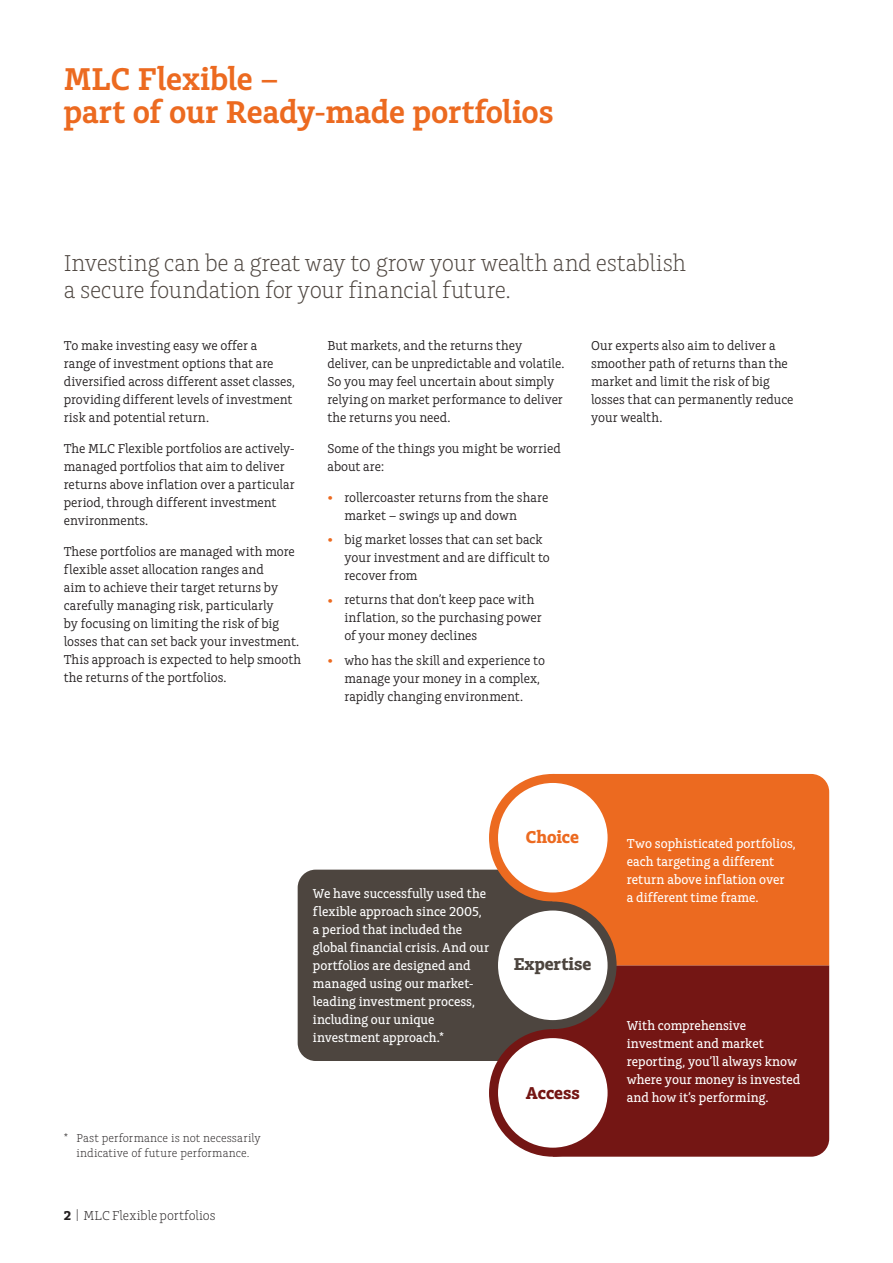
<style>
.page{position:relative;width:893px;height:1263px;background:#fff}
.page>*{position:absolute;margin:0;border:0;box-sizing:border-box;transform-origin:0 0}
.t1{font:600 33px/33px "Charlie Std";letter-spacing:-.005em;color:#ec6a20}
.t2{font:300 24px/27px "Charlie Std";letter-spacing:-.015em;color:#4d453f}
.t3{font:700 18px "Charlie Std";color:#4d453f}
.t4{font:700 18px "Charlie Std";letter-spacing:-.005em;color:#ec6a20}
.t5{font:700 18px "Charlie Std";letter-spacing:-.005em;color:#741614}
.t6{font:13.5px/18px "Charlie Std";color:#231f20}
.t7{font:500 13.5px/18px "Charlie Std";color:#fff}
.t8{font:300 13.5px "Charlie Std";color:#231f20}
.t9{font:300 12px/14.2px "Charlie Std";letter-spacing:.005em;color:#231f20;text-align:center}
.s1{font-size:18px;color:#ec6a20}
.s2{font-weight:700}
</style>
<div class="page">
<div style="left:561px;top:965px;width:268px;height:192px;background:#741614"></div>
<div style="left:298px;top:870px;width:247px;height:191px;background:#4d453f"></div>
<div style="left:561px;top:774px;width:268px;height:191px;background:#ec6a20"></div>
<div style="left:493px;top:778px;width:119px;height:119px;background:#fff;border-radius:50%"></div>
<div style="left:489px;top:774px;width:128px;height:127px;border:9px solid #ec6a20;border-radius:50%"></div>
<div style="left:493px;top:906px;width:119px;height:118px;background:#fff;border-radius:50%"></div>
<div style="left:489px;top:901px;width:128px;height:128px;border:9px solid #4d453f;border-radius:50%"></div>
<div style="left:493px;top:1033px;width:119px;height:119px;background:#fff;border-radius:50%"></div>
<div style="left:489px;top:1029px;width:128px;height:128px;border:9px solid #741614;border-radius:50%"></div>
<h1 class="t1" style="left:64px;top:63px;width:491px">MLC Flexible –<br>part of our Ready-made portfolios</h1>
<h2 class="t2" style="left:64px;top:249px;width:624px">Investing can be a great way to grow your wealth and establish a secure foundation for your financial future.</h2>
<p class="t6" style="left:327px;top:337px;width:238px">But markets, and the returns they deliver, can be unpredictable and volatile.<br>So you may feel uncertain about simply relying on market performance to deliver the returns you need.</p>
<p class="t6" style="left:327px;top:439px;width:235px">Some of the things you might be worried about are:</p>
<p class="t6" style="left:344px;top:488px;width:205px;text-indent:-17px"><span class="s1">•</span> rollercoaster returns from the share market – swings up and down</p>
<p class="t6" style="left:344px;top:531px;width:207px;text-indent:-17px"><span class="s1">•</span> big market losses that can set back your investment and are difficult to recover from</p>
<p class="t6" style="left:344px;top:591px;width:199px;text-indent:-17px"><span class="s1">•</span> returns that don’t keep pace with inflation, so the purchasing power of your money declines</p>
<p class="t6" style="left:344px;top:651px;width:202px;text-indent:-17px"><span class="s1">•</span> who has the skill and experience to manage your money in a complex, rapidly changing environment.</p>
<p class="t6" style="left:64px;top:337px;width:233px">To make investing easy we offer a<br>range of investment options that are diversified across different asset classes, providing different levels of investment risk and potential return.</p>
<p class="t6" style="left:64px;top:439px;width:233px">The MLC Flexible portfolios are actively&shy;managed portfolios that aim to deliver returns above inflation over a particular period, through different investment environments.</p>
<p class="t6" style="left:64px;top:542px;width:239px">These portfolios are managed with more flexible asset allocation ranges and<br>aim to achieve their target returns by carefully managing risk, particularly<br>by focusing on limiting the risk of big losses that can set back your investment.<br>This approach is expected to help smooth the returns of the portfolios.</p>
<p class="t6" style="left:591px;top:337px;width:204px">Our experts also aim to deliver a smoother path of returns than the market and limit the risk of big losses that can permanently reduce your wealth.</p>
<p class="t9" style="left:64px;top:1131px;width:198px">* Past performance is not necessarily indicative of future performance.</p>
<p class="t8" style="left:64px;top:1208px;width:153px"><span class="s2">2</span> | MLC Flexible portfolios</p>
<p class="t7" style="left:313px;top:885px;width:178px">We have successfully used the flexible approach since 2005, a period that included the global financial crisis. And our portfolios are designed and managed using our market&shy;leading investment process, including our unique investment approach.*</p>
<h3 class="t4" style="left:526px;top:826px;width:55px">Choice</h3>
<h3 class="t3" style="left:514px;top:954px;width:79px">Expertise</h3>
<h3 class="t5" style="left:526px;top:1082px;width:56px">Access</h3>
<p class="t7" style="left:627px;top:834px;width:170px">Two sophisticated portfolios, each targeting a different return above inflation over<br>a different time frame.</p>
<p class="t7" style="left:627px;top:1016px;width:175px">With comprehensive investment and market reporting, you’ll always know where your money is invested and how it’s performing.</p>
</div>
